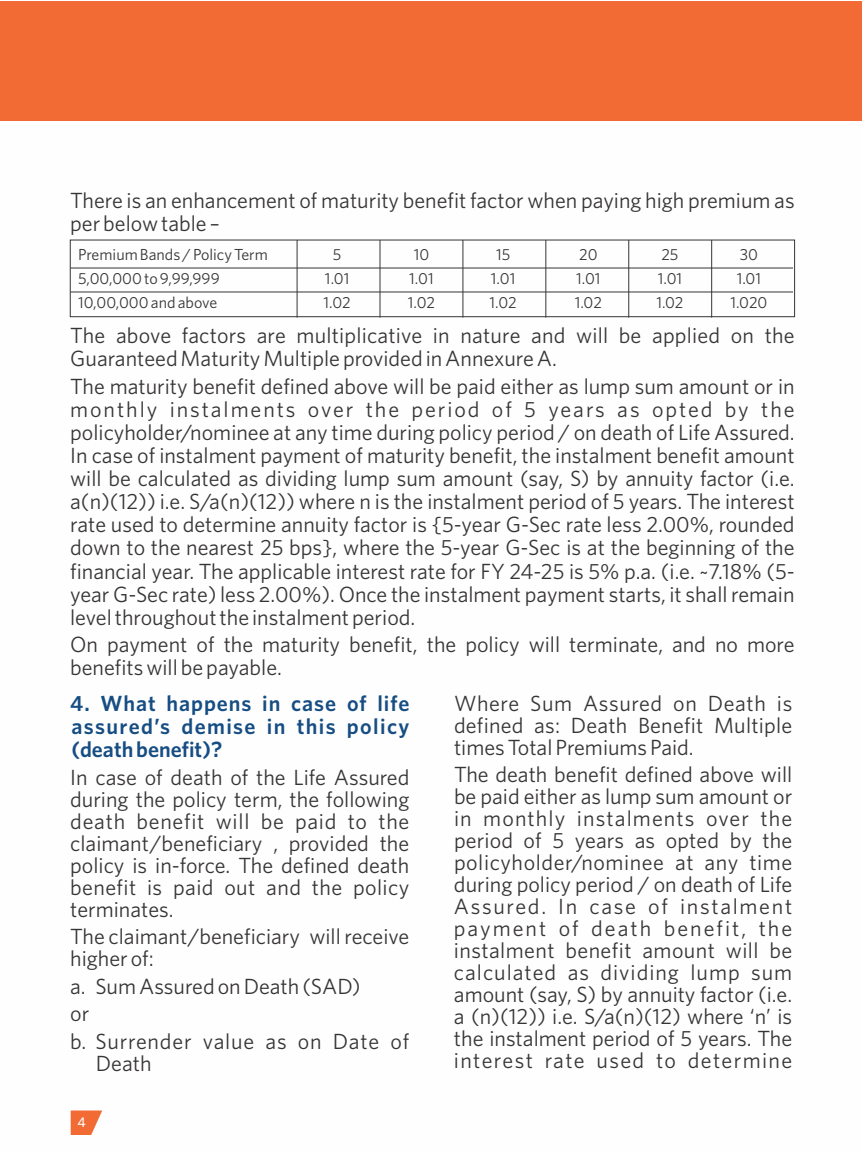
<style>
.page{position:relative;width:864px;height:1152px;background:#fff}
.page>*{position:absolute;margin:0;border:0;box-sizing:border-box;transform-origin:0 0}
.t1{font:22px/22px "Whitney";color:#373435}
.t2{font:600 22px/23px "Whitney";letter-spacing:.045em;color:#164d83;text-align:justify}
.t3{font:22px/27.6px "Whitney";letter-spacing:.02em;color:#373435}
.t4{font:16px "Whitney";color:#373435}
.t5{font:500 14px "Whitney";color:#fefefe}
</style>
<div class="page">
<div style="left:0;top:1px;width:861px;height:119px;background:#f26b35"></div>
<div style="left:70px;top:240px;width:725px;height:77px;border:1px solid #373435"></div>
<hr style="left:71px;top:268px;width:722px;height:1px;background:#373435">
<hr style="left:71px;top:291px;width:722px;height:1px;background:#373435">
<hr style="left:297px;top:240px;width:1px;height:78px;background:#373435">
<hr style="left:462px;top:240px;width:1px;height:78px;background:#373435">
<hr style="left:380px;top:240px;width:1px;height:78px;background:#373435">
<hr style="left:545px;top:240px;width:1px;height:78px;background:#373435">
<hr style="left:628px;top:240px;width:1px;height:78px;background:#373435">
<hr style="left:711px;top:240px;width:1px;height:78px;background:#373435">
<svg style="left:71px;top:1111px;width:31px;height:24px"></svg>
<p class="t1" style="left:70px;top:190px;width:726px;line-height:23px">There is an enhancement of maturity benefit factor when paying high premium as per below table –</p>
<p class="t4" style="left:78px;top:249px;width:191px">Premium Bands / Policy Term</p>
<p class="t4" style="left:333px;top:249px;width:10px">5</p>
<p class="t4" style="left:414px;top:249px;width:17px">10</p>
<p class="t4" style="left:496px;top:249px;width:16px">15</p>
<p class="t4" style="left:579px;top:249px;width:20px">20</p>
<p class="t4" style="left:661px;top:249px;width:19px">25</p>
<p class="t4" style="left:740px;top:249px;width:20px">30</p>
<p class="t4" style="left:78px;top:273px;width:143px">5,00,000 to 9,99,999</p>
<p class="t4" style="left:325px;top:273px;width:26px">1.01</p>
<p class="t4" style="left:409px;top:273px;width:26px">1.01</p>
<p class="t4" style="left:491px;top:273px;width:26px">1.01</p>
<p class="t4" style="left:576px;top:273px;width:26px">1.01</p>
<p class="t4" style="left:658px;top:273px;width:26px">1.01</p>
<p class="t4" style="left:737px;top:273px;width:26px">1.01</p>
<p class="t4" style="left:78px;top:297px;width:141px">10,00,000 and above</p>
<p class="t4" style="left:324px;top:297px;width:29px">1.02</p>
<p class="t4" style="left:408px;top:297px;width:29px">1.02</p>
<p class="t4" style="left:490px;top:297px;width:29px">1.02</p>
<p class="t4" style="left:575px;top:297px;width:29px">1.02</p>
<p class="t4" style="left:656px;top:297px;width:29px">1.02</p>
<p class="t4" style="left:730px;top:297px;width:39px">1.020</p>
<p class="t1" style="left:70px;top:326px;width:726px;line-height:23px">The above factors are multiplicative in nature and will be applied on the<br>Guaranteed Maturity Multiple provided in Annexure A.</p>
<p class="t1" style="left:70px;top:376px;width:726px;line-height:23px;text-align:justify">The maturity benefit defined above will be paid either as lump sum amount or in monthly instalments over the period of 5 years as opted by the policyholder/nominee at any time during policy period / on death of Life Assured.<br>In case of instalment payment of maturity benefit, the instalment benefit amount will be calculated as dividing lump sum amount (say, S) by annuity factor (i.e. a(n)(12)) i.e. S/a(n)(12)) where n is the instalment period of 5 years. The interest rate used to determine annuity factor is {5-year G-Sec rate less 2.00%, rounded down to the nearest 25 bps}, where the 5-year G-Sec is at the beginning of the financial year. The applicable interest rate for FY 24-25 is 5% p.a. (i.e. ~7.18% (5- year G-Sec rate) less 2.00%). Once the instalment payment starts, it shall remain level throughout the instalment period.</p>
<p class="t1" style="left:70px;top:635px;width:726px;line-height:23.2px">On payment of the maturity benefit, the policy will terminate, and no more benefits will be payable.</p>
<p class="t2" style="left:70px;top:693px;width:341px">4. What happens in case of life assured’s demise in this policy (death benefit)?</p>
<p class="t1" style="left:70px;top:768px;width:341px;text-align:justify">In case of death of the Life Assured during the policy term, the following death benefit will be paid to the claimant/beneficiary , provided the policy is in-force. The defined death benefit is paid out and the policy terminates.</p>
<p class="t1" style="left:70px;top:927px;width:341px">The claimant/beneficiary will receive higher of:</p>
<p class="t3" style="left:70px;top:974px;width:341px">a. Sum Assured on Death (SAD)<br>or<br>b. Surrender value as on Date of</p>
<p class="t1" style="left:96px;top:1054px;width:57px">Death</p>
<p class="t5" style="left:77px;top:1117px;width:10px">4</p>
<p class="t1" style="left:454px;top:694px;width:340px;text-align:justify">Where Sum Assured on Death is defined as: Death Benefit Multiple times Total Premiums Paid.</p>
<p class="t1" style="left:454px;top:765px;width:340px;text-align:justify">The death benefit defined above will be paid either as lump sum amount or in monthly instalments over the period of 5 years as opted by the policyholder/nominee at any time during policy period / on death of Life Assured. In case of instalment payment of death benefit, the instalment benefit amount will be calculated as dividing lump sum amount (say, S) by annuity factor (i.e. a (n)(12)) i.e. S/a(n)(12) where ‘n’ is the instalment period of 5 years. The interest rate used to determine</p>
</div>
